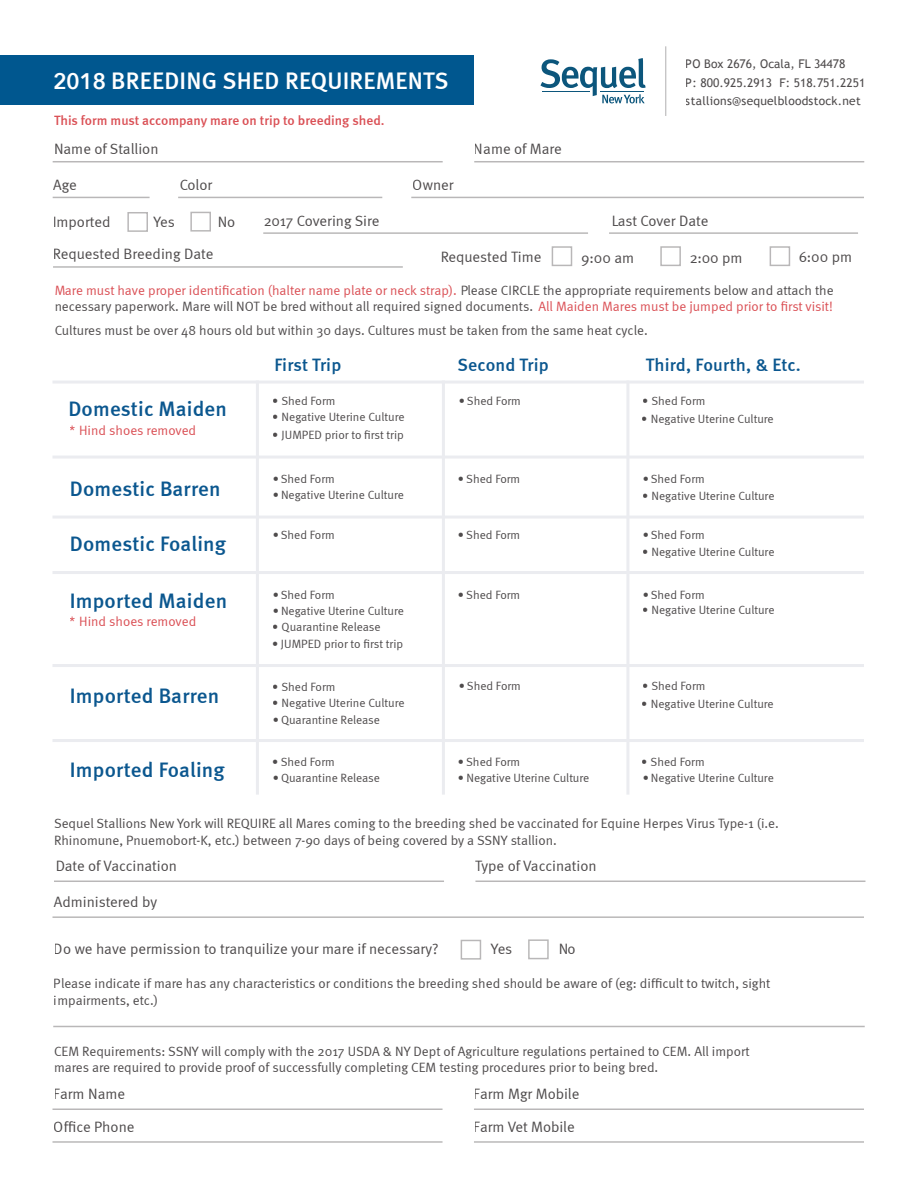
<style>
.page{position:relative;width:918px;height:1188px;background:#fff}
.page>*{position:absolute;margin:0;border:0;box-sizing:border-box;transform-origin:0 0}
.t1{font:500 24px "Meta";letter-spacing:.01em;color:#fff}
.t2{font:500 21px "Meta";letter-spacing:.01em;color:#0b578f}
.t3{font:500 18px "Meta";letter-spacing:.01em;color:#0b578f}
.t4{font:15px "Meta Normal";color:#231f20}
.t5{font:13.5px/16.5px "Meta Normal";color:#231f20}
.t6{font:500 13.5px "Meta";color:#d1232a}
.t7{font:13.5px "Meta Normal";color:#d1232a}
.t8{font:12px "Meta Normal";color:#231f20}
.t9{font:12px/18.1px "Trebuchet MS";color:#231f20}
.s1{font-family:"Avenir Next";font-weight:600;font-size:22.5px}
.s2{color:#d1232a}
</style>
<div class="page">
<div style="left:0;top:56px;width:474px;height:49px;background:#00578f"></div>
<svg style="left:540px;top:58px;width:106px;height:45px"></svg>
<hr style="left:665px;top:46px;width:1px;height:70px;background:#231f20">
<hr style="left:53px;top:161px;width:390px;height:1px;background:#231f20">
<hr style="left:474px;top:161px;width:390px;height:1px;background:#231f20">
<hr style="left:53px;top:197px;width:97px;height:1px;background:#231f20">
<hr style="left:178px;top:197px;width:204px;height:1px;background:#231f20">
<hr style="left:411px;top:197px;width:453px;height:1px;background:#231f20">
<hr style="left:263px;top:232px;width:325px;height:2px;background:#231f20">
<hr style="left:609px;top:232px;width:249px;height:2px;background:#231f20">
<hr style="left:53px;top:266px;width:350px;height:2px;background:#231f20">
<hr style="left:54px;top:881px;width:390px;height:1px;background:#231f20">
<hr style="left:475px;top:881px;width:391px;height:1px;background:#231f20">
<hr style="left:52px;top:916px;width:812px;height:2px;background:#231f20">
<hr style="left:53px;top:1026px;width:812px;height:1px;background:#231f20">
<hr style="left:52px;top:1109px;width:391px;height:1px;background:#231f20">
<hr style="left:474px;top:1109px;width:390px;height:1px;background:#231f20">
<hr style="left:52px;top:1141px;width:391px;height:2px;background:#231f20">
<hr style="left:474px;top:1141px;width:390px;height:2px;background:#231f20">
<hr style="left:52px;top:381px;width:812px;height:3px;background:#ebecf0">
<hr style="left:52px;top:456px;width:812px;height:3px;background:#ebecf0">
<hr style="left:52px;top:516px;width:812px;height:3px;background:#ebecf0">
<hr style="left:52px;top:571px;width:812px;height:3px;background:#ebecf0">
<hr style="left:52px;top:664px;width:812px;height:3px;background:#ebecf0">
<hr style="left:52px;top:739px;width:812px;height:3px;background:#ebecf0">
<hr style="left:256px;top:381px;width:3px;height:414px;background:#ebecf0">
<hr style="left:442px;top:381px;width:3px;height:414px;background:#ebecf0">
<hr style="left:626px;top:381px;width:3px;height:414px;background:#ebecf0">
<p class="t1" style="left:53px;top:66px;width:397px"><span class="s1">2018</span> BREEDING SHED REQUIREMENTS</p>
<p class="t6" style="left:54px;top:113px;width:332px">This form must accompany mare on trip to breeding shed.</p>
<p class="t9" style="left:686px;top:55px;width:181px">PO Box 2676, Ocala, FL 34478<br>P: 800.925.2913 F: 518.751.2251 stallions@sequelbloodstock.net</p>
<p class="t4" style="left:54px;top:140px;width:106px">Name of Stallion</p>
<p class="t4" style="left:474px;top:140px;width:90px">Name of Mare</p>
<p class="t4" style="left:53px;top:176px;width:25px">Age</p>
<p class="t4" style="left:180px;top:176px;width:34px">Color</p>
<p class="t4" style="left:413px;top:176px;width:42px">Owner</p>
<p class="t4" style="left:53px;top:213px;width:59px">Imported</p>
<p class="t4" style="left:153px;top:213px;width:23px">Yes</p>
<p class="t4" style="left:218px;top:213px;width:19px">No</p>
<p class="t4" style="left:263px;top:212px;width:118px">2017 Covering Sire</p>
<p class="t4" style="left:611px;top:212px;width:99px">Last Cover Date</p>
<p class="t4" style="left:53px;top:245px;width:162px">Requested Breeding Date</p>
<p class="t4" style="left:440px;top:248px;width:103px">Requested Time</p>
<p class="t4" style="left:581px;top:249px;width:55px">9:00 am</p>
<p class="t4" style="left:689px;top:249px;width:55px">2:00 pm</p>
<p class="t4" style="left:798px;top:248px;width:55px">6:00 pm</p>
<p class="t5" style="left:54px;top:282px;width:781px;line-height:15.9px"><span class="s2">Mare must have proper identification (halter name plate or neck strap).</span> Please CIRCLE the appropriate requirements below and attach the necessary paperwork. Mare will NOT be bred without all required signed documents. <span class="s2">All Maiden Mares must be jumped prior to first visit!</span></p>
<p class="t5" style="left:55px;top:322px;width:595px">Cultures must be over 48 hours old but within 30 days. Cultures must be taken from the same heat cycle.</p>
<p class="t2" style="left:68px;top:397px;width:160px">Domestic Maiden</p>
<p class="t7" style="left:70px;top:423px;width:128px">* Hind shoes removed</p>
<p class="t2" style="left:70px;top:477px;width:152px">Domestic Barren</p>
<p class="t2" style="left:70px;top:532px;width:158px">Domestic Foaling</p>
<p class="t2" style="left:70px;top:588px;width:159px">Imported Maiden</p>
<p class="t7" style="left:70px;top:613px;width:128px">* Hind shoes removed</p>
<p class="t2" style="left:70px;top:684px;width:151px">Imported Barren</p>
<p class="t2" style="left:70px;top:757px;width:156px">Imported Foaling</p>
<p class="t3" style="left:274px;top:355px;width:68px">First Trip</p>
<p class="t3" style="left:457px;top:355px;width:93px">Second Trip</p>
<p class="t3" style="left:646px;top:355px;width:157px">Third, Fourth, &amp; Etc.</p>
<p class="t8" style="left:273px;top:394px;width:64px">• Shed Form</p>
<p class="t8" style="left:273px;top:410px;width:133px">• Negative Uterine Culture</p>
<p class="t8" style="left:273px;top:428px;width:133px">• JUMPED prior to first trip</p>
<p class="t8" style="left:272px;top:472px;width:64px">• Shed Form</p>
<p class="t8" style="left:272px;top:488px;width:133px">• Negative Uterine Culture</p>
<p class="t8" style="left:272px;top:528px;width:64px">• Shed Form</p>
<p class="t8" style="left:272px;top:588px;width:64px">• Shed Form</p>
<p class="t8" style="left:272px;top:604px;width:133px">• Negative Uterine Culture</p>
<p class="t8" style="left:272px;top:637px;width:133px">• JUMPED prior to first trip</p>
<p class="t8" style="left:273px;top:620px;width:110px">• Quarantine Release</p>
<p class="t8" style="left:273px;top:679px;width:64px">• Shed Form</p>
<p class="t8" style="left:273px;top:695px;width:133px">• Negative Uterine Culture</p>
<p class="t8" style="left:272px;top:713px;width:110px">• Quarantine Release</p>
<p class="t8" style="left:272px;top:755px;width:64px">• Shed Form</p>
<p class="t8" style="left:272px;top:771px;width:110px">• Quarantine Release</p>
<p class="t8" style="left:458px;top:394px;width:64px">• Shed Form</p>
<p class="t8" style="left:643px;top:394px;width:64px">• Shed Form</p>
<p class="t8" style="left:642px;top:411px;width:133px">• Negative Uterine Culture</p>
<p class="t8" style="left:458px;top:472px;width:64px">• Shed Form</p>
<p class="t8" style="left:642px;top:472px;width:64px">• Shed Form</p>
<p class="t8" style="left:643px;top:489px;width:133px">• Negative Uterine Culture</p>
<p class="t8" style="left:458px;top:527px;width:64px">• Shed Form</p>
<p class="t8" style="left:642px;top:527px;width:64px">• Shed Form</p>
<p class="t8" style="left:643px;top:544px;width:133px">• Negative Uterine Culture</p>
<p class="t8" style="left:458px;top:588px;width:64px">• Shed Form</p>
<p class="t8" style="left:642px;top:588px;width:64px">• Shed Form</p>
<p class="t8" style="left:643px;top:603px;width:133px">• Negative Uterine Culture</p>
<p class="t8" style="left:458px;top:679px;width:64px">• Shed Form</p>
<p class="t8" style="left:643px;top:679px;width:64px">• Shed Form</p>
<p class="t8" style="left:642px;top:697px;width:133px">• Negative Uterine Culture</p>
<p class="t8" style="left:457px;top:754px;width:64px">• Shed Form</p>
<p class="t8" style="left:458px;top:771px;width:133px">• Negative Uterine Culture</p>
<p class="t8" style="left:642px;top:754px;width:64px">• Shed Form</p>
<p class="t8" style="left:642px;top:771px;width:133px">• Negative Uterine Culture</p>
<p class="t5" style="left:54px;top:815px;width:726px">Sequel Stallions New York will REQUIRE all Mares coming to the breeding shed be vaccinated for Equine Herpes Virus Type-1 (i.e.<br>Rhinomune, Pnuemobort-K, etc.) between 7-90 days of being covered by a SSNY stallion.</p>
<p class="t4" style="left:55px;top:857px;width:123px">Date of Vaccination</p>
<p class="t4" style="left:475px;top:857px;width:123px">Type of Vaccination</p>
<p class="t4" style="left:54px;top:893px;width:105px">Administered by</p>
<p class="t4" style="left:54px;top:940px;width:386px">Do we have permission to tranquilize your mare if necessary?</p>
<p class="t5" style="left:54px;top:975px;width:718px">Please indicate if mare has any characteristics or conditions the breeding shed should be aware of (eg: difficult to twitch, sight impairments, etc.)</p>
<p class="t5" style="left:54px;top:1043px;width:697px">CEM Requirements: SSNY will comply with the 2017 USDA &amp; NY Dept of Agriculture regulations pertained to CEM. All import mares are required to provide proof of successfully completing CEM testing procedures prior to being bred.</p>
<p class="t4" style="left:491px;top:940px;width:23px">Yes</p>
<p class="t4" style="left:558px;top:940px;width:19px">No</p>
<p class="t4" style="left:54px;top:1085px;width:73px">Farm Name</p>
<p class="t4" style="left:474px;top:1085px;width:107px">Farm Mgr Mobile</p>
<p class="t4" style="left:54px;top:1118px;width:82px">Office Phone</p>
<p class="t4" style="left:474px;top:1118px;width:102px">Farm Vet Mobile</p>
</div>
